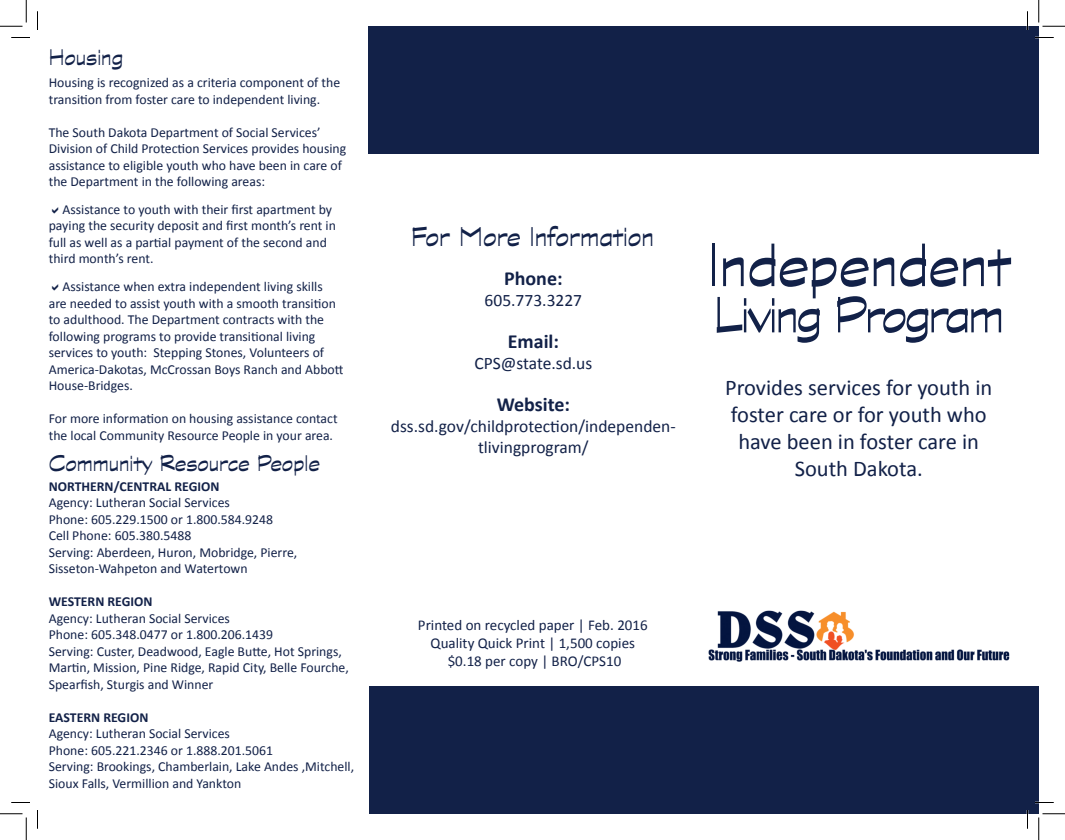
<style>
.page{position:relative;width:1065px;height:840px;background:#fff}
.page>*{position:absolute;margin:0;border:0;box-sizing:border-box;transform-origin:0 0}
.t1{font:67.5px "Graphite Std";color:#122148}
.t2{font:56.25px "Graphite Std";letter-spacing:-.04em;color:#122148}
.t3{font:30px "Graphite Std";color:#122148}
.t4{font:25px "Graphite Std";color:#122148}
.t5{font:22.5px/27px "Calibri";color:#122148;text-align:center}
.t6{font:700 20px "Calibri";color:#122148}
.t7{font:17.5px/21px "Calibri";color:#122148;text-align:center}
.t8{font:15px/18px "Calibri";color:#122148;text-align:center}
.t9{font:13.75px/16.5px "Calibri";color:#122148}
.t10{font:700 13.75px "Calibri";color:#122148}
</style>
<div class="page">
<div style="left:369px;top:26px;width:670px;height:128px;background:#122148"></div>
<div style="left:369px;top:686px;width:670px;height:128px;background:#122148"></div>
<img style="left:708px;top:610px;width:302px;height:52px">
<svg style="left:11px;top:37px;width:19px;height:1px"></svg>
<svg style="left:1035px;top:37px;width:19px;height:1px"></svg>
<svg style="left:11px;top:802px;width:19px;height:1px"></svg>
<svg style="left:1035px;top:802px;width:19px;height:1px"></svg>
<svg style="left:37px;top:11px;width:1px;height:19px"></svg>
<svg style="left:37px;top:810px;width:1px;height:19px"></svg>
<svg style="left:1027px;top:11px;width:1px;height:19px"></svg>
<svg style="left:1027px;top:810px;width:1px;height:19px"></svg>
<svg style="left:0;top:0;width:27px;height:27px"></svg>
<svg style="left:0;top:814px;width:27px;height:26px"></svg>
<svg style="left:1039px;top:0;width:26px;height:27px"></svg>
<svg style="left:1039px;top:814px;width:26px;height:26px"></svg>
<p class="t4" style="left:49px;top:43px;width:76px">Housing</p>
<p class="t9" style="left:49px;top:74px;width:293px">Housing is recognized as a criteria component of the transition from foster care to independent living.</p>
<p class="t9" style="left:49px;top:124px;width:273px">The South Dakota Department of Social Services’</p>
<p class="t9" style="left:49px;top:140px;width:299px">Division of Child Protection Services provides housing assistance to eligible youth who have been in care of the Department in the following areas:</p>
<p class="t9" style="left:49px;top:201px;width:289px;text-indent:14px">Assistance to youth with their first apartment by paying the security deposit and first month’s rent in full as well as a partial payment of the second and third month’s rent.</p>
<p class="t9" style="left:49px;top:278px;width:296px;text-indent:14px">Assistance when extra independent living skills are needed to assist youth with a smooth transition to adulthood. The Department contracts with the following programs to provide transitional living services to youth: Stepping Stones, Volunteers of America-Dakotas, McCrossan Boys Ranch and Abbott House-Bridges.</p>
<p class="t9" style="left:49px;top:410px;width:290px">For more information on housing assistance contact the local Community Resource People in your area.</p>
<p class="t4" style="left:49px;top:450px;width:273px">Community Resource People</p>
<p class="t10" style="left:49px;top:478px;width:172px">NORTHERN/CENTRAL REGION</p>
<p class="t9" style="left:49px;top:495px;width:183px">Agency: Lutheran Social Services</p>
<p class="t9" style="left:49px;top:511px;width:226px">Phone: 605.229.1500 or 1.800.584.9248</p>
<p class="t9" style="left:49px;top:528px;width:144px">Cell Phone: 605.380.5488</p>
<p class="t9" style="left:49px;top:544px;width:250px">Serving: Aberdeen, Huron, Mobridge, Pierre,</p>
<p class="t9" style="left:49px;top:561px;width:200px">Sisseton-Wahpeton and Watertown</p>
<p class="t10" style="left:49px;top:593px;width:105px">WESTERN REGION</p>
<p class="t9" style="left:49px;top:610px;width:183px">Agency: Lutheran Social Services</p>
<p class="t9" style="left:49px;top:627px;width:226px">Phone: 605.348.0477 or 1.800.206.1439</p>
<p class="t9" style="left:49px;top:643px;width:302px">Serving: Custer, Deadwood, Eagle Butte, Hot Springs,<br>Martin, Mission, Pine Ridge, Rapid City, Belle Fourche,<br>Spearfish, Sturgis and Winner</p>
<p class="t10" style="left:49px;top:709px;width:101px">EASTERN REGION</p>
<p class="t9" style="left:49px;top:726px;width:183px">Agency: Lutheran Social Services</p>
<p class="t9" style="left:49px;top:742px;width:226px">Phone: 605.221.2346 or 1.888.201.5061</p>
<p class="t9" style="left:49px;top:759px;width:307px">Serving: Brookings, Chamberlain, Lake Andes ,Mitchell,<br>Sioux Falls, Vermillion and Yankton</p>
<p class="t3" style="left:411px;top:220px;width:244px">For More Information</p>
<p class="t6" style="left:504px;top:265px;width:60px">Phone:</p>
<p class="t7" style="left:485px;top:290px;width:99px">605.773.3227</p>
<p class="t6" style="left:508px;top:328px;width:53px">Email:</p>
<p class="t7" style="left:474px;top:353px;width:119px">CPS@state.sd.us</p>
<p class="t6" style="left:497px;top:391px;width:75px">Website:</p>
<p class="t7" style="left:391px;top:416px;width:286px">dss.sd.gov/childprotection/independen&shy;tlivingprogram/</p>
<p class="t1" style="left:707px;top:228px;width:305px">Independent</p>
<p class="t2" style="left:713px;top:284px;width:292px">Living Program</p>
<p class="t5" style="left:725px;top:375px;width:269px">Provides services for youth in foster care or for youth who have been in foster care in<br>South Dakota.</p>
<p class="t8" style="left:418px;top:616px;width:231px">Printed on recycled paper | Feb. 2016</p>
<p class="t8" style="left:431px;top:634px;width:206px">Quality Quick Print | 1,500 copies $0.18 per copy | BRO/CPS10</p>
</div>
